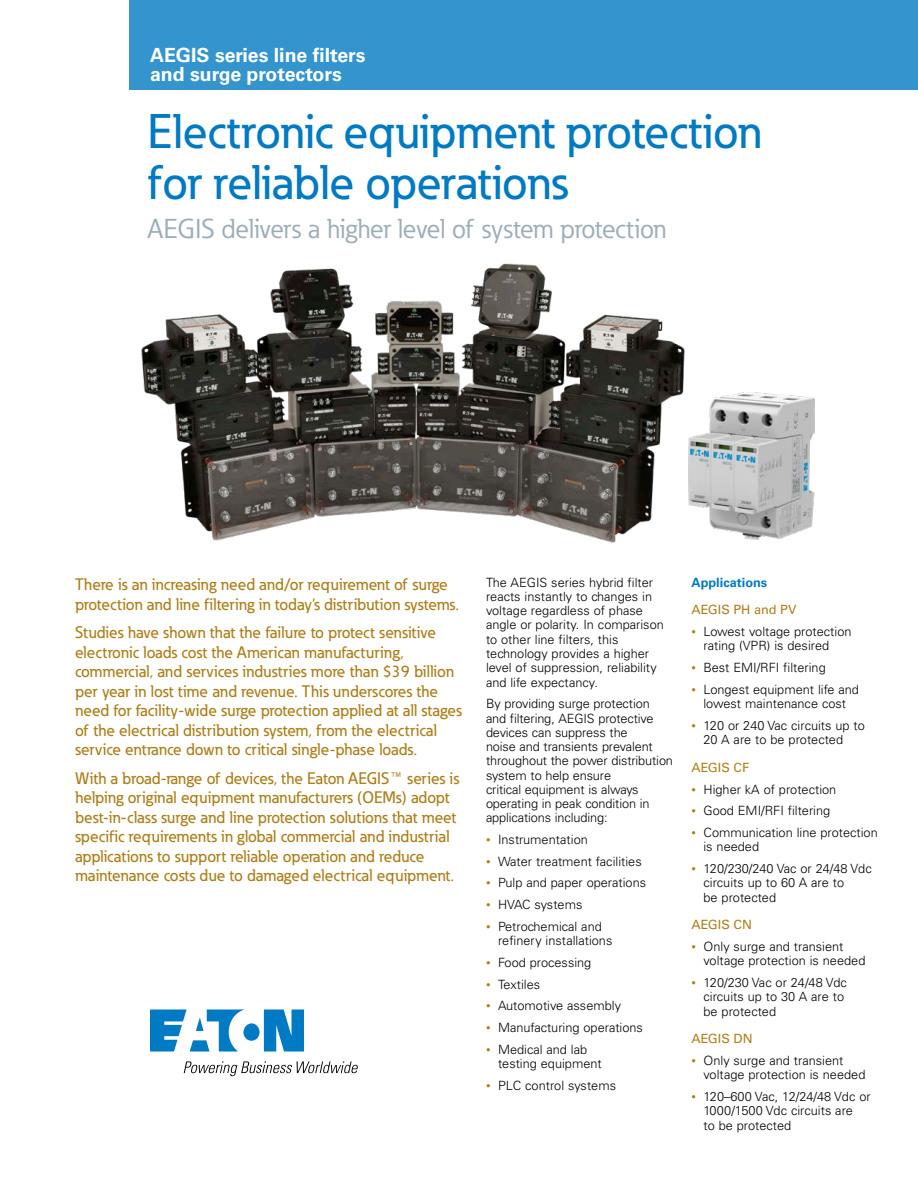
<style>
.page{position:relative;width:918px;height:1188px;background:#fff}
.page>*{position:absolute;margin:0;border:0;box-sizing:border-box;transform-origin:0 0}
.t1{font:500 48px/51px "Eaton";letter-spacing:-.005em;color:#007ac2}
.t2{font:27px "Eaton";color:#9badb7}
.t3{font:700 19.5px/19.5px "Univers LT Std";color:#fff}
.t4{font:500 16.5px/19.5px "Eaton";color:#ab7e18}
.t5{font:300 12.75px/14.2px "Univers LT Std";color:#000}
.t6{font:12.75px "Univers LT Std";color:#ab7e18}
.t7{font:700 12.75px "Univers LT Std";color:#007ac2}
.s1{font-family:"Universal Newswith Comm Pi";font-weight:400}
.s2{font-size:9px;color:#ab7e18}
</style>
<div class="page">
<img style="left:141px;top:263px;width:544px;height:280px">
<img style="left:689px;top:393px;width:125px;height:146px">
<div style="left:129px;top:0;width:789px;height:90px;background:#3394ce"></div>
<svg style="left:150px;top:1010px;width:154px;height:42px"></svg>
<svg style="left:184px;top:1061px;width:174px;height:15px"></svg>
<h3 class="t3" style="left:150px;top:45px;width:217px">AEGIS series line filters and surge protectors</h3>
<h1 class="t1" style="left:148px;top:105px;width:616px">Electronic equipment protection for reliable operations</h1>
<h2 class="t2" style="left:148px;top:211px;width:520px">AEGIS delivers a higher level of system protection</h2>
<p class="t4" style="left:75px;top:574px;width:385px">There is an increasing need and/or requirement of surge protection and line filtering in today’s distribution systems.</p>
<p class="t4" style="left:75px;top:622px;width:388px">Studies have shown that the failure to protect sensitive electronic loads cost the American manufacturing, commercial, and services industries more than $39 billion per year in lost time and revenue. This underscores the need for facility-wide surge protection applied at all stages of the electrical distribution system, from the electrical service entrance down to critical single-phase loads.</p>
<p class="t4" style="left:75px;top:768px;width:386px">With a broad-range of devices, the Eaton AEGIS<span class="s1">E</span> series is helping original equipment manufacturers (OEMs) adopt best-in-class surge and line protection solutions that meet specific requirements in global commercial and industrial applications to support reliable operation and reduce maintenance costs due to damaged electrical equipment.</p>
<p class="t5" style="left:486px;top:575px;width:179px">The AEGIS series hybrid filter reacts instantly to changes in voltage regardless of phase angle or polarity. In comparison to other line filters, this technology provides a higher level of suppression, reliability and life expectancy.</p>
<p class="t5" style="left:486px;top:697px;width:189px">By providing surge protection and filtering, AEGIS protective devices can suppress the<br>noise and transients prevalent throughout the power distribution system to help ensure<br>critical equipment is always operating in peak condition in applications including:</p>
<p class="t5" style="left:486px;top:832px;width:103px"><span class="s2">•</span> Instrumentation</p>
<p class="t5" style="left:486px;top:854px;width:157px"><span class="s2">•</span> Water treatment facilities</p>
<p class="t5" style="left:486px;top:876px;width:162px"><span class="s2">•</span> Pulp and paper operations</p>
<p class="t5" style="left:486px;top:898px;width:98px"><span class="s2">•</span> HVAC systems</p>
<p class="t5" style="left:498px;top:919px;width:116px;text-indent:-12px"><span class="s2">•</span> Petrochemical and refinery installations</p>
<p class="t5" style="left:486px;top:955px;width:107px"><span class="s2">•</span> Food processing</p>
<p class="t5" style="left:486px;top:977px;width:56px"><span class="s2">•</span> Textiles</p>
<p class="t5" style="left:486px;top:999px;width:137px"><span class="s2">•</span> Automotive assembly</p>
<p class="t5" style="left:486px;top:1021px;width:159px"><span class="s2">•</span> Manufacturing operations</p>
<p class="t5" style="left:498px;top:1042px;width:105px;text-indent:-12px"><span class="s2">•</span> Medical and lab testing equipment</p>
<p class="t5" style="left:486px;top:1078px;width:132px"><span class="s2">•</span> PLC control systems</p>
<p class="t7" style="left:691px;top:575px;width:77px">Applications</p>
<p class="t6" style="left:691px;top:602px;width:107px">AEGIS PH and PV</p>
<p class="t5" style="left:704px;top:625px;width:150px;text-indent:-12px"><span class="s2">•</span> Lowest voltage protection rating (VPR) is desired</p>
<p class="t5" style="left:692px;top:661px;width:136px"><span class="s2">•</span> Best EMI/RFI filtering</p>
<p class="t5" style="left:692px;top:682px;width:169px;text-align:center"><span class="s2">•</span> Longest equipment life and lowest maintenance cost</p>
<p class="t5" style="left:704px;top:718px;width:163px;text-indent:-12px"><span class="s2">•</span> 120 or 240 Vac circuits up to<br>20 A are to be protected</p>
<p class="t6" style="left:692px;top:760px;width:59px">AEGIS CF</p>
<p class="t5" style="left:692px;top:782px;width:146px"><span class="s2">•</span> Higher kA of protection</p>
<p class="t5" style="left:692px;top:804px;width:140px"><span class="s2">•</span> Good EMI/RFI filtering</p>
<p class="t5" style="left:704px;top:826px;width:176px;text-indent:-12px"><span class="s2">•</span> Communication line protection is needed</p>
<p class="t5" style="left:704px;top:862px;width:170px;text-indent:-12px"><span class="s2">•</span> 120/230/240 Vac or 24/48 Vdc circuits up to 60 A are to<br>be protected</p>
<p class="t6" style="left:692px;top:917px;width:62px">AEGIS CN</p>
<p class="t5" style="left:704px;top:940px;width:163px;text-indent:-12px"><span class="s2">•</span> Only surge and transient voltage protection is needed</p>
<p class="t5" style="left:704px;top:976px;width:145px;text-indent:-12px"><span class="s2">•</span> 120/230 Vac or 24/48 Vdc circuits up to 30 A are to be protected</p>
<p class="t6" style="left:692px;top:1031px;width:63px">AEGIS DN</p>
<p class="t5" style="left:704px;top:1054px;width:163px;text-indent:-12px"><span class="s2">•</span> Only surge and transient voltage protection is needed</p>
<p class="t5" style="left:704px;top:1090px;width:169px;text-indent:-12px"><span class="s2">•</span> 120–600 Vac, 12/24/48 Vdc or<br>1000/1500 Vdc circuits are<br>to be protected</p>
</div>
